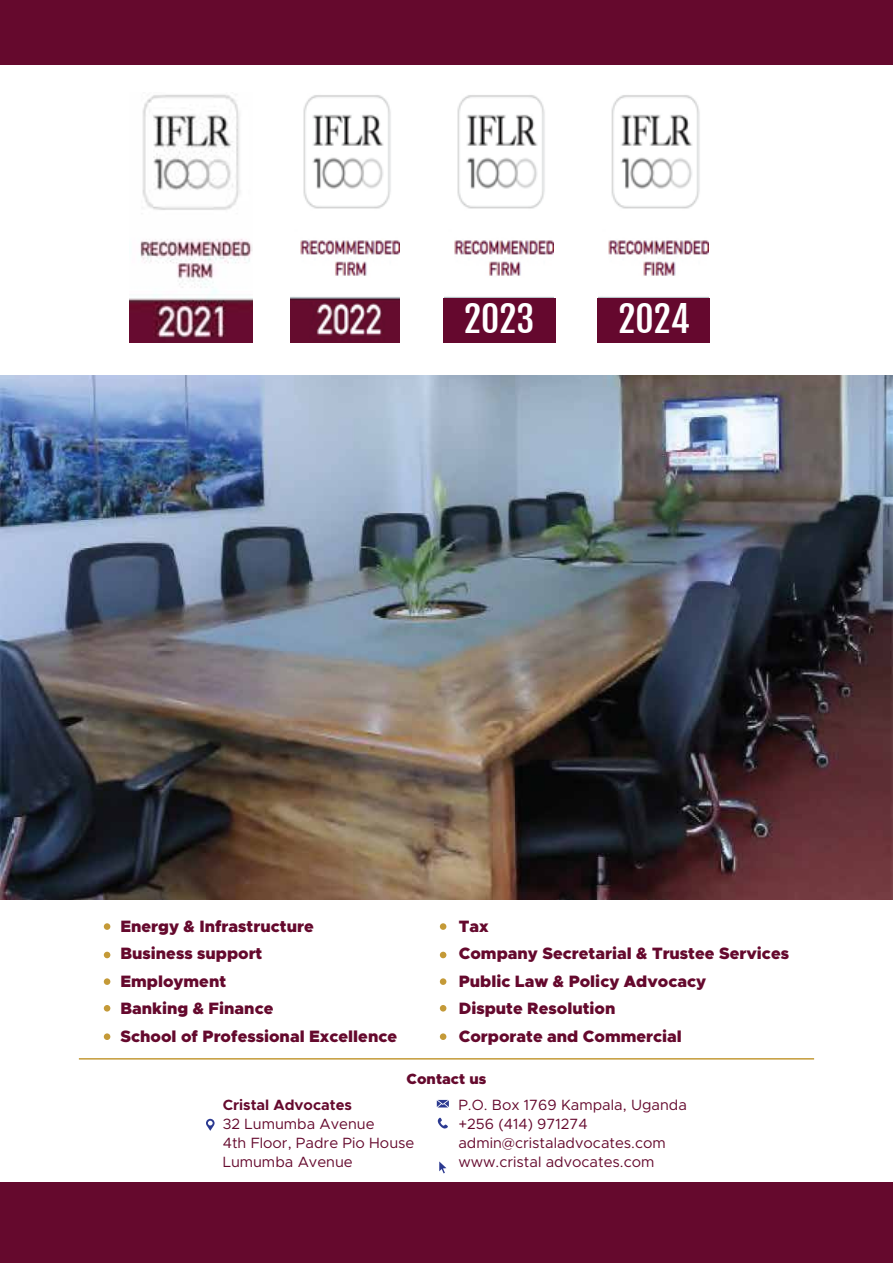
<style>
.page{position:relative;width:893px;height:1263px;background:#fff}
.page>*{position:absolute;margin:0;border:0;box-sizing:border-box;transform-origin:0 0}
.t1{font:35.55px "Fjalla One";color:#fff}
.t2{font:900 16.5px/27.5px "Metropolis";color:#65092d}
.t3{font:14.85px/19px "Metropolis";color:#65092d}
.t4{font:700 14.85px "Metropolis";color:#65092d}
.t5{font:900 14.85px "Metropolis";color:#65092d}
</style>
<div class="page">
<div style="left:104px;top:923px;width:6px;height:7px;background:#c49a38;border-radius:50%"></div>
<svg style="left:104px;top:952px;width:6px;height:6px"></svg>
<div style="left:104px;top:978px;width:6px;height:7px;background:#c49a38;border-radius:50%"></div>
<svg style="left:104px;top:1005px;width:6px;height:6px"></svg>
<div style="left:104px;top:1033px;width:6px;height:7px;background:#c49a38;border-radius:50%"></div>
<div style="left:440px;top:923px;width:6px;height:7px;background:#c49a38;border-radius:50%"></div>
<svg style="left:440px;top:952px;width:6px;height:6px"></svg>
<div style="left:440px;top:978px;width:6px;height:7px;background:#c49a38;border-radius:50%"></div>
<svg style="left:440px;top:1005px;width:6px;height:6px"></svg>
<div style="left:440px;top:1033px;width:6px;height:7px;background:#c49a38;border-radius:50%"></div>
<hr style="left:79px;top:1058px;width:735px;height:1px;background:#c49a38">
<svg style="left:438px;top:1118px;width:10px;height:11px"></svg>
<svg style="left:206px;top:1119px;width:9px;height:12px"></svg>
<svg style="left:439px;top:1161px;width:7px;height:12px"></svg>
<svg style="left:437px;top:1100px;width:12px;height:7px"></svg>
<div style="left:0;top:0;width:893px;height:64px;background:#65092d"></div>
<div style="left:0;top:1183px;width:893px;height:80px;background:#65092d"></div>
<img style="left:129px;top:94px;width:123px;height:248px">
<img style="left:290px;top:95px;width:110px;height:247px">
<img style="left:444px;top:95px;width:110px;height:203px">
<div style="left:443px;top:298px;width:113px;height:44px;background:#65082e"></div>
<img style="left:599px;top:95px;width:109px;height:203px">
<div style="left:597px;top:298px;width:113px;height:44px;background:#65082e"></div>
<img style="left:0;top:375px;width:893px;height:525px">
<h1 class="t1" style="left:464px;top:297px;width:72px">2023</h1>
<h1 class="t1" style="left:618px;top:297px;width:73px">2024</h1>
<p class="t2" style="left:120px;top:912px;width:278px">Energy &amp; Infrastructure<br>Business support<br>Employment<br>Banking &amp; Finance<br>School of Professional Excellence</p>
<p class="t2" style="left:459px;top:912px;width:332px">Tax<br>Company Secretarial &amp; Trustee Services<br>Public Law &amp; Policy Advocacy<br>Dispute Resolution<br>Corporate and Commercial</p>
<p class="t5" style="left:407px;top:1069px;width:81px">Contact us</p>
<p class="t4" style="left:223px;top:1095px;width:131px">Cristal Advocates</p>
<p class="t3" style="left:223px;top:1114px;width:193px">32 Lumumba Avenue<br>4th Floor, Padre Pio House<br>Lumumba Avenue</p>
<p class="t3" style="left:458px;top:1095px;width:230px">P.O. Box 1769 Kampala, Uganda +256 (414) 971274 admin@cristaladvocates.com www.cristal advocates.com</p>
</div>
